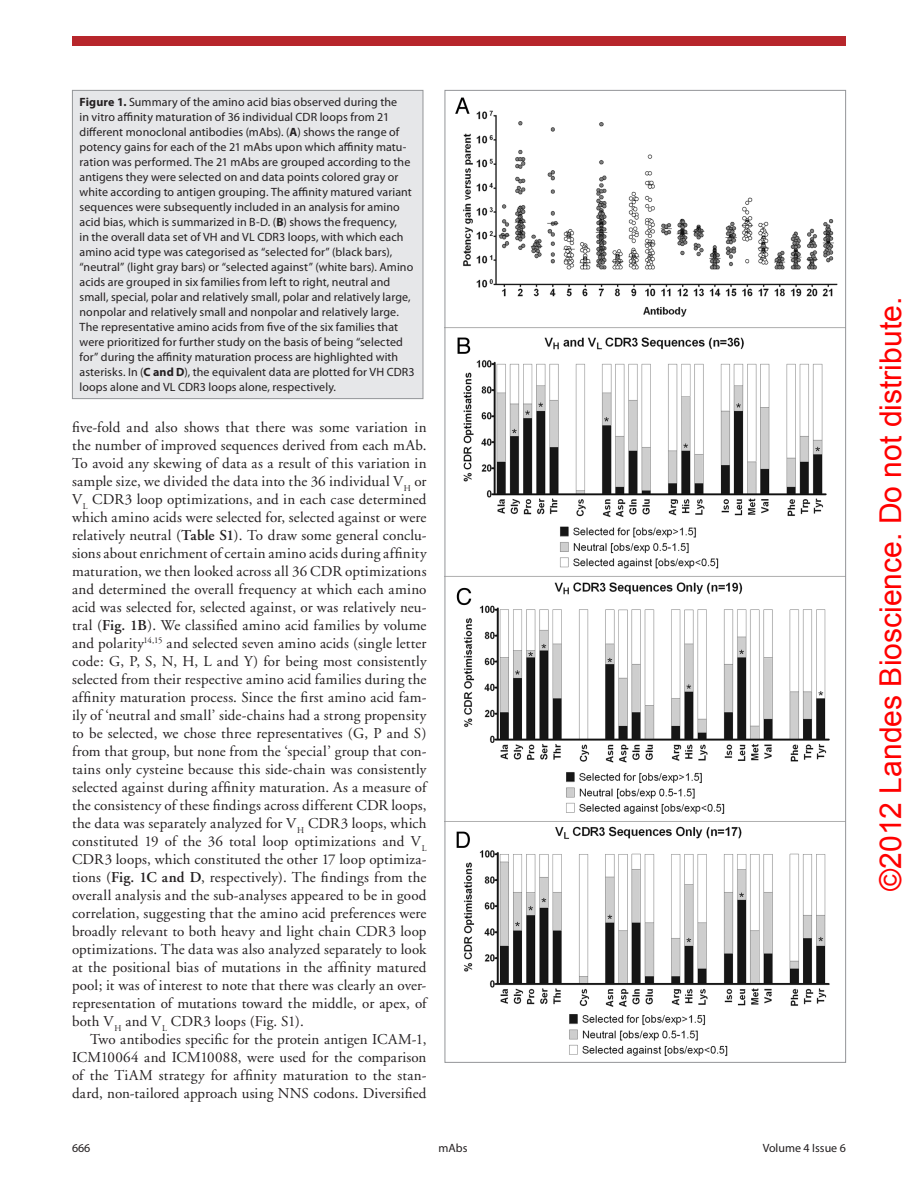
<style>
.page{position:relative;width:918px;height:1188px;background:#fff}
.page>*{position:absolute;margin:0;border:0;box-sizing:border-box;transform-origin:0 0}
.t1{font:30.15px "Arial";color:#f00}
.t2{font:15px/18px "Adobe Garamond";letter-spacing:.005em;color:#231f20;text-align:justify}
.t3{font:12px/15px "Myriad Pro";letter-spacing:.005em;color:#231f20}
.s1{font-weight:700}
.s2{font-weight:600}
</style>
<div class="page">
<div style="left:72px;top:36px;width:774px;height:10px;background:#b7262b"></div>
<img style="left:447px;top:97px;width:397px;height:959px">
<div style="left:72px;top:90px;width:351px;height:309px;background:#e6e7e9"></div>
<div style="left:72px;top:90px;width:351px;height:309px;border:1px solid #939598"></div>
<p class="t3" style="left:80px;top:95px;width:337px"><span class="s1">Figure 1.</span> Summary of the amino acid bias observed during the<br>in vitro affinity maturation of 36 individual CDR loops from 21 different monoclonal antibodies (mAbs). (<span class="s1">A</span>) shows the range of potency gains for each of the 21 mAbs upon which affinity matu&shy;ration was performed. The 21 mAbs are grouped according to the antigens they were selected on and data points colored gray or white according to antigen grouping. The affinity matured variant sequences were subsequently included in an analysis for amino acid bias, which is summarized in B-D. (<span class="s1">B</span>) shows the frequency,<br>in the overall data set of VH and VL CDR3 loops, with which each amino acid type was categorised as “selected for” (black bars), “neutral” (light gray bars) or “selected against” (white bars). Amino acids are grouped in six families from left to right, neutral and small, special, polar and relatively small, polar and relatively large, nonpolar and relatively small and nonpolar and relatively large.<br>The representative amino acids from five of the six families that were prioritized for further study on the basis of being “selected for” during the affinity maturation process are highlighted with asterisks. In (<span class="s1">C and D</span>), the equivalent data are plotted for VH CDR3 loops alone and VL CDR3 loops alone, respectively.</p>
<p class="t2" style="left:72px;top:419px;width:356px">five-fold and also shows that there was some variation in the number of improved sequences derived from each mAb.<br>To avoid any skewing of data as a result of this variation in sample size, we divided the data into the 36 individual V<sub>H</sub> or V<sub>L</sub> CDR3 loop optimizations, and in each case determined which amino acids were selected for, selected against or were relatively neutral (<span class="s2">Table S1</span>). To draw some general conclu&shy;sions about enrichment of certain amino acids during affinity maturation, we then looked across all 36 CDR optimizations and determined the overall frequency at which each amino acid was selected for, selected against, or was relatively neu&shy;tral (<span class="s2">Fig. 1B</span>). We classified amino acid families by volume and polarity<sup>14,15</sup> and selected seven amino acids (single letter code: G, P, S, N, H, L and Y) for being most consistently selected from their respective amino acid families during the affinity maturation process. Since the first amino acid fam&shy;ily of ‘neutral and small’ side-chains had a strong propensity to be selected, we chose three representatives (G, P and S) from that group, but none from the ‘special’ group that con&shy;tains only cysteine because this side-chain was consistently selected against during affinity maturation. As a measure of the consistency of these findings across different CDR loops, the data was separately analyzed for V<sub>H</sub> CDR3 loops, which constituted 19 of the 36 total loop optimizations and V<sub>L </sub>CDR3 loops, which constituted the other 17 loop optimiza&shy;tions (<span class="s2">Fig. 1C and D</span>, respectively). The findings from the overall analysis and the sub-analyses appeared to be in good correlation, suggesting that the amino acid preferences were broadly relevant to both heavy and light chain CDR3 loop optimizations. The data was also analyzed separately to look at the positional bias of mutations in the affinity matured pool; it was of interest to note that there was clearly an over&shy;representation of mutations toward the middle, or apex, of both V<sub>H</sub> and V<sub>L</sub> CDR3 loops (Fig. S1).</p>
<p class="t2" style="left:72px;top:1031px;width:356px;text-indent:18px">Two antibodies specific for the protein antigen ICAM-1, ICM10064 and ICM10088, were used for the comparison of the TiAM strategy for affinity maturation to the stan&shy;dard, non-tailored approach using NNS codons. Diversified</p>
<p class="t3" style="left:72px;top:1140px;width:20px">666</p>
<p class="t3" style="left:439px;top:1140px;width:30px">mAbs</p>
<p class="t3" style="left:763px;top:1140px;width:85px">Volume 4 Issue 6</p>
<h1 class="t1" style="left:871px;top:891px;width:595px;rotate:-90deg">©2012 Landes Bioscience. Do not distribute.</h1>
</div>
